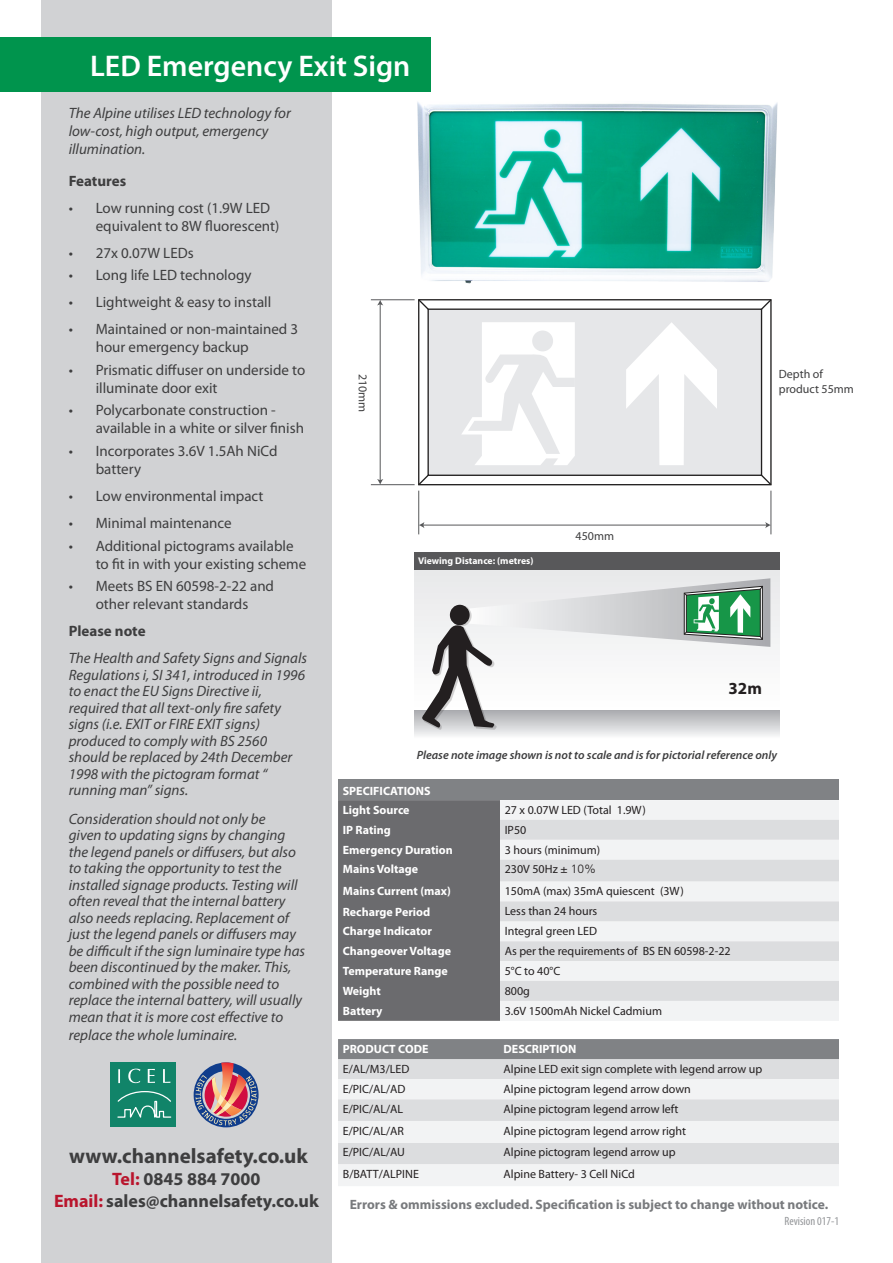
<style>
.page{position:relative;width:893px;height:1263px;background:#fff}
.page>*{position:absolute;margin:0;border:0;box-sizing:border-box;transform-origin:0 0}
.t1{font:600 30px "Myriad Pro";color:#fff}
.t2{font:700 21px "Myriad Pro";color:#3e3e3f}
.t3{font:700 18px "Myriad Pro";color:#3e3e3f}
.t4{font:700 16.95px "Myriad Pro";color:#231f20}
.t5{font:italic 15px/16.5px "Myriad Pro";color:#3e3e3f}
.t6{font:15px/18px "Myriad Pro";color:#3e3e3f}
.t7{font:700 15px "Myriad Pro";color:#3e3e3f}
.t8{font:700 13.5px "Myriad Pro";color:#787a7d}
.t9{font:12px "Myriad Pro";color:#231f20}
.t10{font:700 12px "Myriad Pro";color:#fff}
.Paragraph_Style_1{font:italic 600 12px "Myriad Pro";color:#3e3e3f}
.t11{font:12px/15px "Myriad Pro";color:#3e3e3f}
.t12{font:condensed 12px "Myriad Pro";color:#939598}
.t13{font:700 9.75px "Myriad Pro";color:#fff}
.s1{font-family:"Frutiger";font-weight:300}
.s2{color:#b9152d}
</style>
<div class="page">
<div style="left:338px;top:1039px;width:501px;height:20px;background:#808285"></div>
<div style="left:338px;top:1059px;width:501px;height:20px;background:#dcdddf"></div>
<svg style="left:338px;top:1079px;width:501px;height:107px;fill:#f2f3f4"></svg>
<div style="left:338px;top:780px;width:501px;height:20px;background:#808285"></div>
<div style="left:338px;top:800px;width:162px;height:221px;background:#6b6b6e"></div>
<div style="left:500px;top:800px;width:339px;height:221px;background:#f2f3f4"></div>
<svg style="left:500px;top:820px;width:339px;height:181px;fill:#dcdddf"></svg>
<img style="left:417px;top:102px;width:361px;height:182px">
<svg style="left:511px;top:710px;width:268px;height:26px"></svg>
<svg style="left:414px;top:570px;width:365px;height:80px;background:#e8e9ea"></svg>
<img style="left:414px;top:591px;width:97px;height:145px">
<div style="left:414px;top:552px;width:365px;height:18px;background:#58585a"></div>
<svg style="left:420px;top:578px;width:350px;height:150px"></svg>
<div style="left:418px;top:299px;width:354px;height:186px;border:1px solid #211f1f"></div>
<div style="left:428px;top:309px;width:333px;height:166px;background:#e6e7e9"></div>
<div style="left:427px;top:308px;width:335px;height:168px;border:1px solid #211f1f"></div>
<svg style="left:418px;top:299px;width:12px;height:12px"></svg>
<svg style="left:760px;top:299px;width:12px;height:12px"></svg>
<svg style="left:760px;top:473px;width:12px;height:13px"></svg>
<svg style="left:418px;top:473px;width:12px;height:13px"></svg>
<svg style="left:626px;top:322px;width:91px;height:143px"></svg>
<svg style="left:462px;top:322px;width:113px;height:143px"></svg>
<div style="left:532px;top:330px;width:21px;height:21px;background:#e6e7e9;border-radius:50%"></div>
<hr style="left:371px;top:299px;width:44px;height:1px;background:#57585a">
<hr style="left:371px;top:484px;width:44px;height:1px;background:#57585a">
<hr style="left:380px;top:304px;width:1px;height:177px;background:#57585a">
<svg style="left:377px;top:300px;width:6px;height:5px"></svg>
<svg style="left:377px;top:479px;width:6px;height:6px"></svg>
<hr style="left:418px;top:491px;width:1px;height:43px;background:#57585a">
<hr style="left:771px;top:491px;width:1px;height:43px;background:#57585a">
<hr style="left:423px;top:525px;width:344px;height:1px;background:#57585a">
<svg style="left:419px;top:522px;width:5px;height:6px"></svg>
<svg style="left:765px;top:522px;width:6px;height:6px"></svg>
<div style="left:41px;top:0;width:291px;height:1263px;background:#d1d2d4"></div>
<div style="left:0;top:38px;width:430px;height:54px;background:#00944d"></div>
<div style="left:110px;top:1062px;width:66px;height:64px;background:#118469"></div>
<svg style="left:117px;top:1091px;width:55px;height:27px"></svg>
<svg style="left:118px;top:1069px;width:2px;height:14px"></svg>
<svg style="left:128px;top:1068px;width:12px;height:15px"></svg>
<svg style="left:148px;top:1069px;width:7px;height:14px"></svg>
<svg style="left:163px;top:1069px;width:8px;height:14px"></svg>
<svg style="left:193px;top:1062px;width:66px;height:66px"></svg>
<p class="t1" style="left:90px;top:47px;width:322px">LED Emergency Exit Sign</p>
<p class="t5" style="left:69px;top:104px;width:224px;line-height:18px">The Alpine utilises LED technology for low-cost, high output, emergency illumination.</p>
<p class="t7" style="left:69px;top:171px;width:59px">Features</p>
<p class="t6" style="left:96px;top:199px;width:185px;text-indent:-27px">• Low running cost (1.9W LED equivalent to 8W fluorescent)</p>
<p class="t6" style="left:69px;top:244px;width:126px">• 27x 0.07W LEDs</p>
<p class="t6" style="left:69px;top:266px;width:184px">• Long life LED technology</p>
<p class="t6" style="left:69px;top:293px;width:204px">• Lightweight &amp; easy to install</p>
<p class="t6" style="left:96px;top:320px;width:204px;text-indent:-27px">• Maintained or non-maintained 3 hour emergency backup</p>
<p class="t6" style="left:96px;top:361px;width:211px;text-indent:-27px">• Prismatic diffuser on underside to illuminate door exit</p>
<p class="t6" style="left:96px;top:401px;width:210px;text-indent:-27px">• Polycarbonate construction - available in a white or silver finish</p>
<p class="t6" style="left:96px;top:442px;width:183px;text-indent:-27px">• Incorporates 3.6V 1.5Ah NiCd battery</p>
<p class="t6" style="left:69px;top:487px;width:196px">• Low environmental impact</p>
<p class="t6" style="left:69px;top:514px;width:164px">• Minimal maintenance</p>
<p class="t6" style="left:96px;top:536px;width:212px;text-indent:-27px">• Additional pictograms available to fit in with your existing scheme</p>
<p class="t6" style="left:69px;top:577px;width:207px;text-align:center">• Meets BS EN 60598-2-22 and other relevant standards</p>
<p class="t7" style="left:69px;top:621px;width:78px">Please note</p>
<p class="t5" style="left:69px;top:649px;width:240px">The Health and Safety Signs and Signals<br>Regulations i, SI 341, introduced in 1996 to enact the EU Signs Directive ii,</p>
<p class="t5" style="left:69px;top:699px;width:214px">required that all text-only fire safety signs (i.e. EXIT or FIRE EXIT signs)</p>
<p class="t5" style="left:69px;top:732px;width:225px">produced to comply with BS 2560 should be replaced by 24th December<br>1998 with the pictogram format “ running man” signs.</p>
<p class="t5" style="left:69px;top:810px;width:238px">Consideration should not only be<br>given to updating signs by changing the legend panels or diffusers, but also to taking the opportunity to test the installed signage products. Testing will often reveal that the internal battery also needs replacing. Replacement of just the legend panels or diffusers may be difficult if the sign luminaire type has been discontinued by the maker. This, combined with the possible need to replace the internal battery, will usually mean that it is more cost effective to</p>
<p class="t5" style="left:69px;top:1026px;width:170px">replace the whole luminaire.</p>
<p class="t11" style="left:779px;top:366px;width:76px">Depth of product 55mm</p>
<p class="t11" style="left:371px;top:374px;width:40px;rotate:90deg">210mm</p>
<p class="t11" style="left:576px;top:529px;width:40px">450mm</p>
<p class="t13" style="left:418px;top:555px;width:117px">Viewing Distance: (metres)</p>
<p class="t4" style="left:729px;top:677px;width:35px">32m</p>
<p class="Paragraph_Style_1" style="left:417px;top:747px;width:362px">Please note image shown is not to scale and is for pictorial reference only</p>
<p class="t10" style="left:343px;top:783px;width:89px">SPECIFICATIONS</p>
<p class="t10" style="left:343px;top:802px;width:68px">Light Source</p>
<p class="t9" style="left:505px;top:802px;width:143px">27 x 0.07W LED (Total 1.9W)</p>
<p class="t10" style="left:343px;top:822px;width:50px">IP Rating</p>
<p class="t9" style="left:505px;top:822px;width:23px">IP50</p>
<p class="t10" style="left:343px;top:842px;width:111px">Emergency Duration</p>
<p class="t9" style="left:505px;top:842px;width:97px">3 hours (minimum)</p>
<p class="t10" style="left:343px;top:861px;width:77px">Mains Voltage</p>
<p class="t9" style="left:505px;top:862px;width:93px">230V 50Hz <span class="s1">± 10%</span></p>
<p class="t10" style="left:343px;top:883px;width:109px">Mains Current (max)</p>
<p class="t9" style="left:505px;top:884px;width:180px">150mA (max) 35mA quiescent (3W)</p>
<p class="t10" style="left:343px;top:904px;width:89px">Recharge Period</p>
<p class="t9" style="left:505px;top:904px;width:94px">Less than 24 hours</p>
<p class="t10" style="left:343px;top:923px;width:91px">Charge Indicator</p>
<p class="t9" style="left:505px;top:924px;width:94px">Integral green LED</p>
<p class="t10" style="left:343px;top:943px;width:110px">Changeover Voltage</p>
<p class="t9" style="left:505px;top:944px;width:227px">As per the requirements of BS EN 60598-2-22</p>
<p class="t10" style="left:343px;top:963px;width:107px">Temperature Range</p>
<p class="t9" style="left:505px;top:963px;width:57px">5°C to 40°C</p>
<p class="t10" style="left:343px;top:983px;width:40px">Weight</p>
<p class="t9" style="left:505px;top:983px;width:27px">800g</p>
<p class="t10" style="left:343px;top:1003px;width:41px">Battery</p>
<p class="t9" style="left:505px;top:1003px;width:159px">3.6V 1500mAh Nickel Cadmium</p>
<p class="t2" style="left:69px;top:1142px;width:240px">www.channelsafety.co.uk</p>
<p class="t3" style="left:112px;top:1167px;width:150px"><span class="s2">Tel:</span> 0845 884 7000</p>
<p class="t3" style="left:54px;top:1189px;width:266px"><span class="s2">Email:</span> sales@channelsafety.co.uk</p>
<p class="t10" style="left:343px;top:1041px;width:87px">PRODUCT CODE</p>
<p class="t10" style="left:504px;top:1041px;width:74px">DESCRIPTION</p>
<p class="t9" style="left:343px;top:1062px;width:68px">E/AL/M3/LED</p>
<p class="t9" style="left:504px;top:1062px;width:260px">Alpine LED exit sign complete with legend arrow up</p>
<p class="t9" style="left:343px;top:1081px;width:64px">E/PIC/AL/AD</p>
<p class="t9" style="left:504px;top:1081px;width:189px">Alpine pictogram legend arrow down</p>
<p class="t9" style="left:343px;top:1101px;width:62px">E/PIC/AL/AL</p>
<p class="t9" style="left:504px;top:1101px;width:176px">Alpine pictogram legend arrow left</p>
<p class="t9" style="left:343px;top:1123px;width:63px">E/PIC/AL/AR</p>
<p class="t9" style="left:504px;top:1123px;width:184px">Alpine pictogram legend arrow right</p>
<p class="t9" style="left:343px;top:1145px;width:64px">E/PIC/AL/AU</p>
<p class="t9" style="left:504px;top:1145px;width:173px">Alpine pictogram legend arrow up</p>
<p class="t9" style="left:343px;top:1167px;width:78px">B/BATT/ALPINE</p>
<p class="t9" style="left:504px;top:1167px;width:133px">Alpine Battery- 3 Cell NiCd</p>
<p class="t8" style="left:350px;top:1195px;width:480px">Errors &amp; ommissions excluded. Specification is subject to change without notice.</p>
<p class="t12" style="left:784px;top:1214px;width:56px">Revision 017-1</p>
</div>
